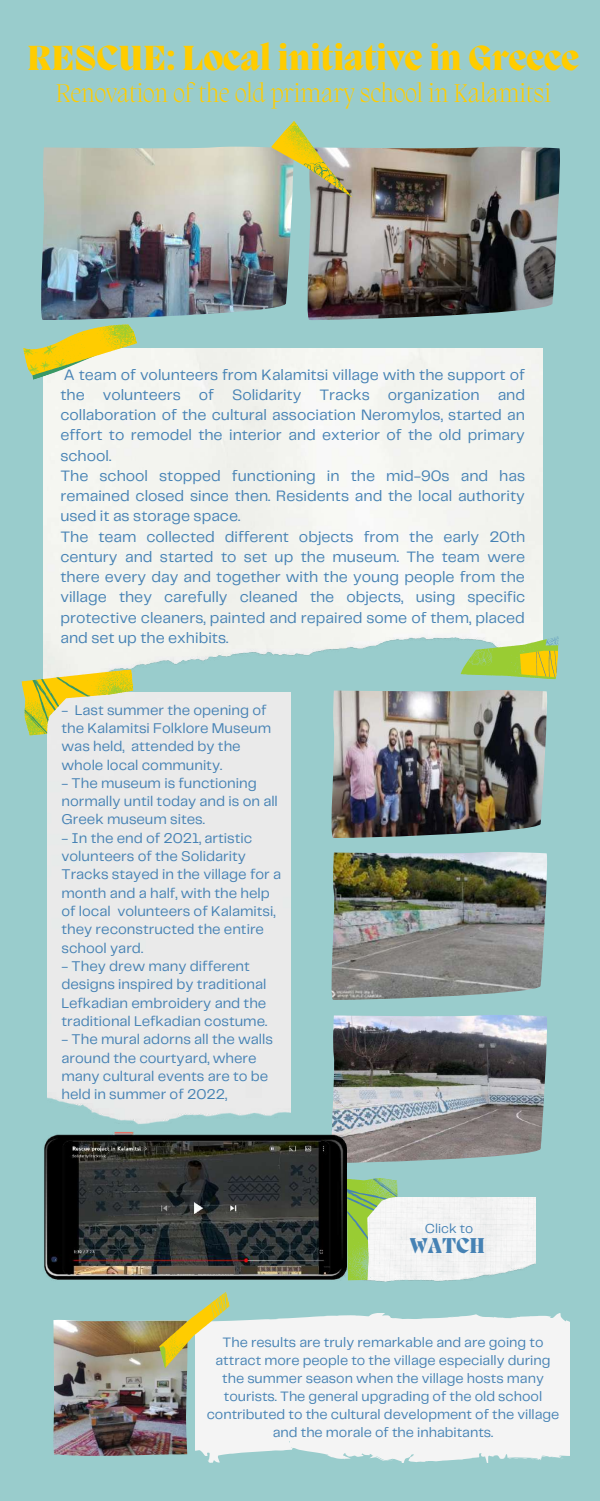
<style>
.page{position:relative;width:600px;height:1501px;background:#fff}
.page>*{position:absolute;margin:0;border:0;box-sizing:border-box;transform-origin:0 0}
.t1{font:800 35.8px "Migra";color:#fc0}
.t2{font:200 26.2px "Migra";color:#fc0}
.t3{font:800 22px "Migra";color:#4682b4}
.t4{font:15.7px/20.2px "Telegraf";color:#4682b4}
.t5{font:14.6px/18.3px "Telegraf";color:#4682b4}
.t6{font:14.2px/18px "Telegraf";color:#4682b4;text-align:center}
.t7{font:13.6px "Telegraf";color:#4682b4}
</style>
<div class="page">
<div style="left:0;top:0;width:600px;height:1500px;background:#9cc"></div>
<img style="left:43px;top:348px;width:500px;height:321px">
<svg style="left:23px;top:324px;width:115px;height:56px"></svg>
<svg style="left:460px;top:631px;width:99px;height:48px"></svg>
<div style="left:47px;top:692px;width:244px;height:423px;background:#eaeaea"></div>
<img style="left:41px;top:147px;width:251px;height:173px">
<img style="left:308px;top:146px;width:252px;height:174px">
<svg style="left:270px;top:121px;width:94px;height:90px"></svg>
<svg style="left:21px;top:669px;width:116px;height:66px;background:#ddd88a"></svg>
<img style="left:332px;top:1015px;width:215px;height:147px">
<img style="left:44px;top:1115px;width:316px;height:166px">
<div style="left:195px;top:1313px;width:374px;height:148px;background:#f4f4f4"></div>
<img style="left:332px;top:690px;width:215px;height:148px">
<img style="left:331px;top:852px;width:216px;height:147px">
<img style="left:400px;top:1197px;width:136px;height:83px">
<svg style="left:345px;top:1176px;width:55px;height:104px;background:#b7d39a"></svg>
<img style="left:53px;top:1319px;width:135px;height:136px">
<svg style="left:150px;top:1292px;width:91px;height:76px"></svg>
<h1 class="t1" style="left:27px;top:40px;width:554px">RESCUE: Local initiative in Greece</h1>
<h2 class="t2" style="left:56px;top:80px;width:497px">Renovation of the old primary school in Kalamitsi</h2>
<p class="t4" style="left:60px;top:365px;width:466px">A team of volunteers from Kalamitsi village with the support of the volunteers of Solidarity Tracks organization and collaboration of the cultural association Neromylos, started an effort to remodel the interior and exterior of the old primary school.<br>The school stopped functioning in the mid-90s and has remained closed since then. Residents and the local authority used it as storage space.<br>The team collected different objects from the early 20th century and started to set up the museum. The team were there every day and together with the young people from the village they carefully cleaned the objects, using specific protective cleaners, painted and repaired some of them, placed and set up the exhibits.</p>
<p class="t5" style="left:61px;top:701px;width:211px">- Last summer the opening of the Kalamitsi Folklore Museum was held, attended by the whole local community.</p>
<p class="t5" style="left:61px;top:774px;width:218px">- The museum is functioning normally until today and is on all<br>Greek museum sites.</p>
<p class="t5" style="left:61px;top:829px;width:221px">- In the end of 2021, artistic volunteers of the Solidarity<br>Tracks stayed in the village for a month and a half, with the help of local volunteers of Kalamitsi, they reconstructed the entire school yard.</p>
<p class="t5" style="left:61px;top:957px;width:207px">- They drew many different designs inspired by traditional<br>Lefkadian embroidery and the traditional Lefkadian costume.</p>
<p class="t5" style="left:61px;top:1030px;width:213px">- The mural adorns all the walls around the courtyard, where many cultural events are to be held in summer of 2022,</p>
<p class="t7" style="left:425px;top:1222px;width:50px">Click to</p>
<h3 class="t3" style="left:410px;top:1234px;width:77px">WATCH</h3>
<p class="t6" style="left:207px;top:1333px;width:354px">The results are truly remarkable and are going to attract more people to the village especially during the summer season when the village hosts many tourists. The general upgrading of the old school contributed to the cultural development of the village and the morale of the inhabitants.</p>
</div>
